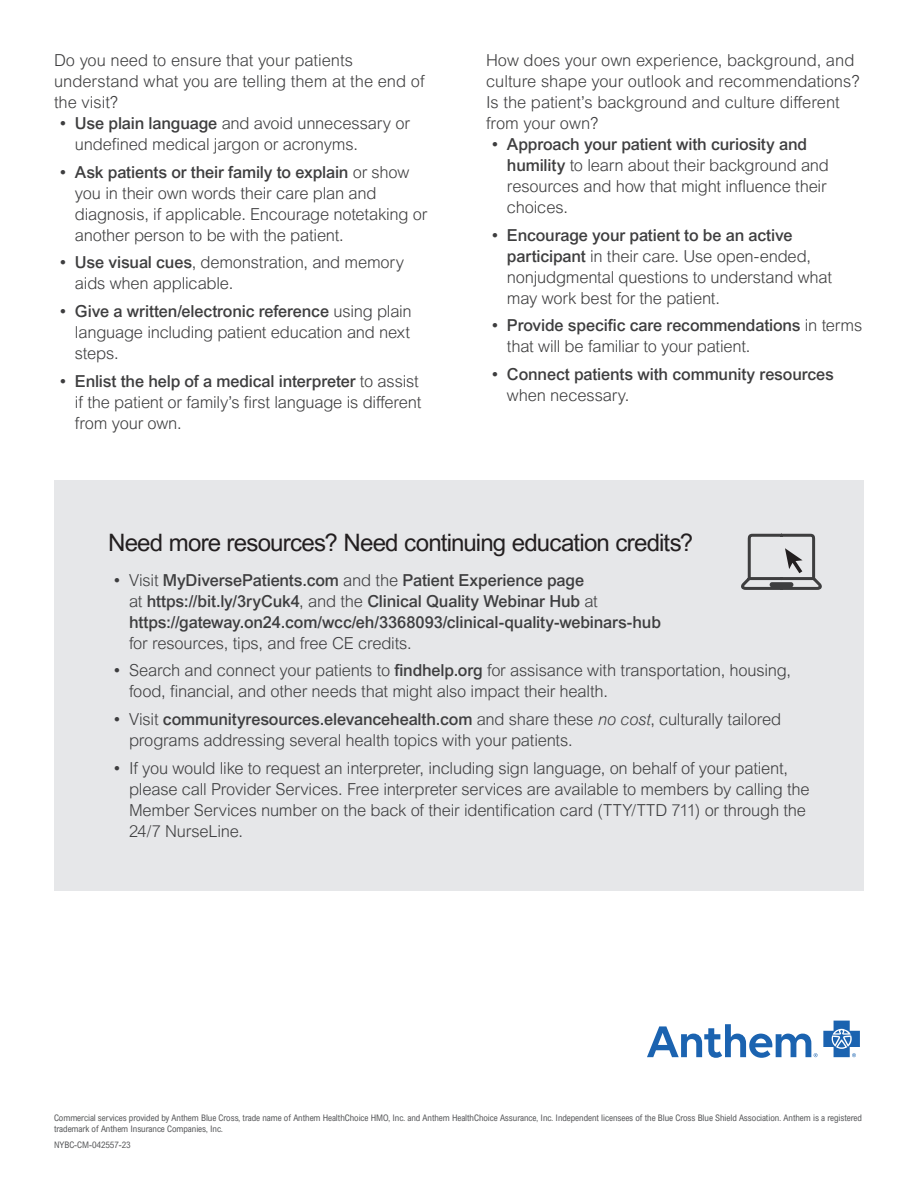
<style>
.page{position:relative;width:918px;height:1188px;background:#fff}
.page>*{position:absolute;margin:0;border:0;box-sizing:border-box;transform-origin:0 0}
.PR_Section_Headline{font:24px "Arial MT Pro";letter-spacing:-.03em;color:#231f20}
.t1{font:300 16.5px/21px "Arial MT Pro";letter-spacing:-.01em;color:#3e3e3f}
.t2{font:500 16.5px/21px "Arial MT Pro";letter-spacing:-.01em;color:#3e3e3f}
.PR_Disclosure{font:condensed 9px/10.5px "Arial MT Pro";letter-spacing:-.005em;color:#57585a}
.s1{font-weight:500}
.s2{font-weight:300}
.s3{font-style:italic}
</style>
<div class="page">
<div style="left:54px;top:481px;width:810px;height:410px;background:#e6e7e9"></div>
<svg style="left:647px;top:1021px;width:213px;height:37px"></svg>
<svg style="left:741px;top:533px;width:81px;height:57px"></svg>
<p class="t1" style="left:54px;top:50px;width:372px">Do you need to ensure that your patients understand what you are telling them at the end of the visit?</p>
<p class="t1" style="left:75px;top:113px;width:336px;text-indent:-15px"><span class="s1">• Use plain language</span> and avoid unnecessary or undefined medical jargon or acronyms.</p>
<p class="t1" style="left:75px;top:162px;width:354px;text-indent:-15px"><span class="s1">• Ask patients or their family to explain</span> or show you in their own words their care plan and diagnosis, if applicable. Encourage notetaking or another person to be with the patient.</p>
<p class="t1" style="left:75px;top:253px;width:330px;text-indent:-15px"><span class="s1">• Use visual cues</span>, demonstration, and memory aids when applicable.</p>
<p class="t1" style="left:75px;top:302px;width:338px;text-align:justify;text-indent:-15px"><span class="s1">• Give a written/electronic reference</span> using plain language including patient education and next steps.</p>
<p class="t1" style="left:75px;top:371px;width:348px;text-indent:-15px"><span class="s1">• Enlist the help of a medical interpreter</span> to assist if the patient or family’s first language is different from your own.</p>
<p class="t1" style="left:486px;top:50px;width:375px">How does your own experience, background, and culture shape your outlook and recommendations?<br>Is the patient’s background and culture different from your own?</p>
<p class="t1" style="left:507px;top:134px;width:324px;text-indent:-15px"><span class="s1">• Approach your patient with curiosity and humility</span> to learn about their background and resources and how that might influence their choices.</p>
<p class="t1" style="left:507px;top:225px;width:326px;text-indent:-15px"><span class="s1">• Encourage your patient to be an active participant</span> in their care. Use open-ended, nonjudgmental questions to understand what may work best for the patient.</p>
<p class="t1" style="left:507px;top:316px;width:357px;text-indent:-15px"><span class="s1">• Provide specific care recommendations</span> in terms that will be familiar to your patient.</p>
<p class="t2" style="left:507px;top:365px;width:329px;text-indent:-15px">• Connect patients with community resources <span class="s2">when necessary.</span></p>
<p class="PR_Section_Headline" style="left:108px;top:529px;width:587px">Need more resources? Need continuing education credits?</p>
<p class="t2" style="left:129px;top:570px;width:533px;text-indent:-15px">• <span class="s2">Visit</span> MyDiversePatients.com <span class="s2">and the</span> Patient Experience page<br><span class="s2">at</span> https://bit.ly/3ryCuk4<span class="s2">, and the</span> Clinical Quality Webinar Hub <span class="s2">at </span>https://gateway.on24.com/wcc/eh/3368093/clinical-quality-webinars-hub <span class="s2">for resources, tips, and free CE credits.</span></p>
<p class="t1" style="left:129px;top:661px;width:664px;text-indent:-15px"><span class="s1">•</span> Search and connect your patients to <span class="s1">findhelp.org</span> for assisance with transportation, housing, food, financial, and other needs that might also impact their health.</p>
<p class="t1" style="left:129px;top:710px;width:654px;text-indent:-15px"><span class="s1">•</span> Visit <span class="s1">communityresources.elevancehealth.com</span> and share these <span class="s3">no cost</span>, culturally tailored programs addressing several health topics with your patients.</p>
<p class="t1" style="left:129px;top:758px;width:682px;text-indent:-15px"><span class="s1">•</span> If you would like to request an interpreter, including sign language, on behalf of your patient, please call Provider Services. Free interpreter services are available to members by calling the Member Services number on the back of their identification card (TTY/TTD 711) or through the 24/7 NurseLine.</p>
<p class="PR_Disclosure" style="left:54px;top:1113px;width:810px">Commercial services provided by Anthem Blue Cross, trade name of Anthem HealthChoice HMO, Inc. and Anthem HealthChoice Assurance, Inc. Independent licensees of the Blue Cross Blue Shield Association. Anthem is a registered trademark of Anthem Insurance Companies, Inc.</p>
<p class="PR_Disclosure" style="left:54px;top:1139px;width:78px">NYBC-CM-042557-23</p>
</div>
